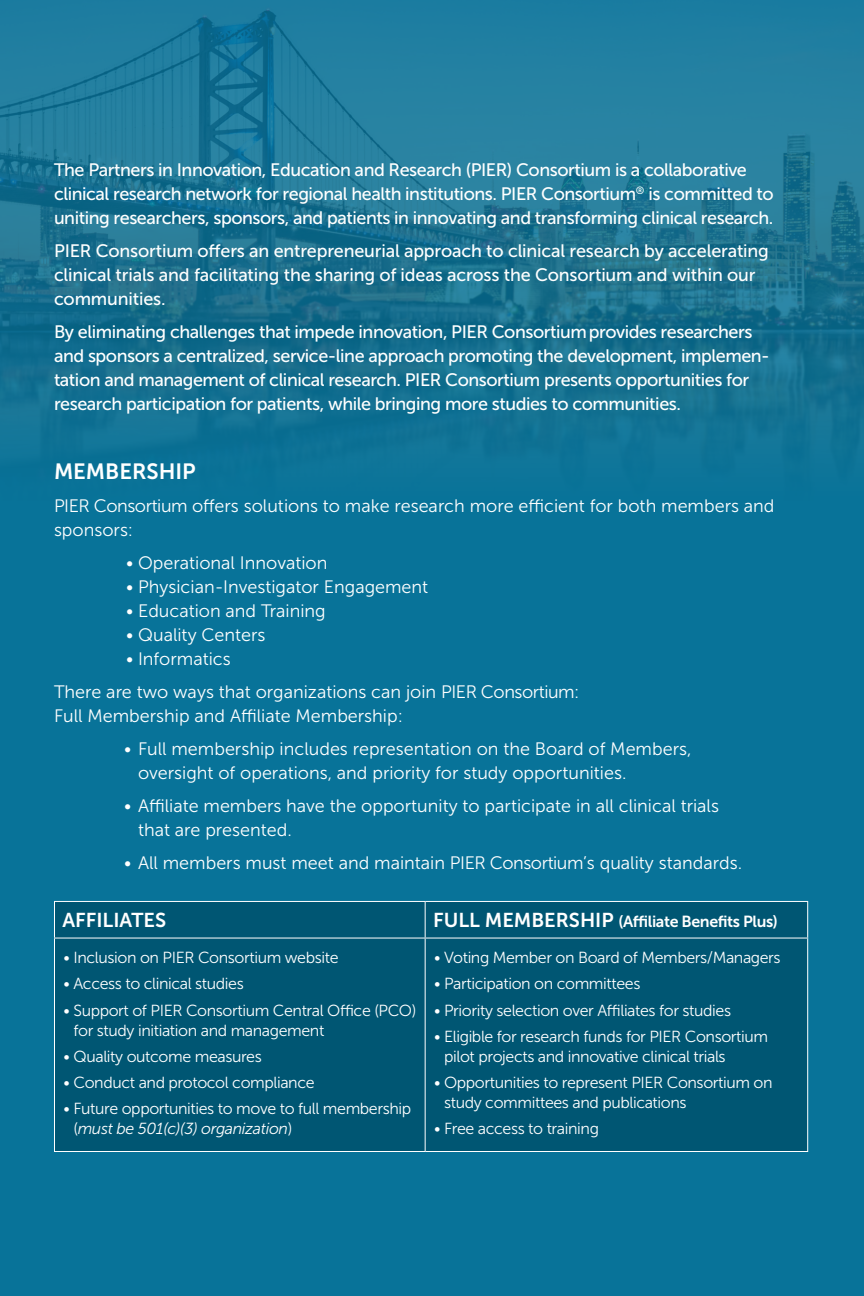
<style>
.page{position:relative;width:864px;height:1296px;background:#087399}
.page>*{position:absolute;margin:0;border:0;box-sizing:border-box;transform-origin:0 0}
.body{font:22px "Museo Sans 700";color:#fff}
.t1{font:20px "Museo Sans 700";color:#fff}
.body-2{font:18px/24px "Museo Sans 500";letter-spacing:-.025em;color:#fff}
.body-3{font:18px/24px "Museo Sans 300";color:#fff}
.t2{font:16px/20px "Museo Sans 300";letter-spacing:-.025em;color:#fff}
.t3{font:16px "Museo Sans 700";letter-spacing:-.025em;color:#fff}
.s1{font-size:20px}
.s2{font-style:italic}
</style>
<div class="page">
<img style="left:0;top:0;width:864px;height:449px">
<div style="left:55px;top:902px;width:752px;height:249px;background:#005673"></div>
<hr style="left:54px;top:901px;width:371px;height:1px;background:#fff">
<hr style="left:54px;top:902px;width:1px;height:36px;background:#fff">
<hr style="left:425px;top:901px;width:383px;height:1px;background:#fff">
<hr style="left:425px;top:902px;width:1px;height:36px;background:#fff">
<hr style="left:807px;top:902px;width:1px;height:36px;background:#fff">
<hr style="left:54px;top:938px;width:371px;height:1px;background:#fff">
<hr style="left:54px;top:939px;width:1px;height:212px;background:#fff">
<hr style="left:425px;top:938px;width:383px;height:1px;background:#fff">
<hr style="left:425px;top:939px;width:1px;height:212px;background:#fff">
<hr style="left:807px;top:939px;width:1px;height:212px;background:#fff">
<hr style="left:54px;top:1151px;width:371px;height:1px;background:#fff">
<hr style="left:425px;top:1151px;width:383px;height:1px;background:#fff">
<p class="body-2" style="left:54px;top:158px;width:721px">The Partners in Innovation, Education and Research (PIER) Consortium is a collaborative clinical research network for regional health institutions. PIER Consortium<sup>®</sup> is committed to uniting researchers, sponsors, and patients in innovating and transforming clinical research.</p>
<p class="body-2" style="left:54px;top:239px;width:716px">PIER Consortium offers an entrepreneurial approach to clinical research by accelerating clinical trials and facilitating the sharing of ideas across the Consortium and within our communities.</p>
<p class="body-2" style="left:54px;top:320px;width:717px">By eliminating challenges that impede innovation, PIER Consortiumprovides researchers and sponsors a centralized, service-line approach promoting the development, implemen&shy;tation and management of clinical research. PIER Consortium presents opportunities for research participation for patients, while bringing more studies to communities.</p>
<p class="body" style="left:54px;top:459px;width:143px">MEMBERSHIP</p>
<p class="body-3" style="left:54px;top:494px;width:722px">PIER Consortium offers solutions to make research more efficient for both members and sponsors:</p>
<p class="body-3" style="left:126px;top:551px;width:203px">• Operational Innovation</p>
<p class="body-3" style="left:126px;top:575px;width:304px">• Physician-Investigator Engagement</p>
<p class="body-3" style="left:126px;top:599px;width:201px">• Education and Training</p>
<p class="body-3" style="left:126px;top:623px;width:141px">• Quality Centers</p>
<p class="body-3" style="left:126px;top:647px;width:106px">• Informatics</p>
<p class="body-3" style="left:54px;top:680px;width:527px">There are two ways that organizations can join PIER Consortium:<br>Full Membership and Affiliate Membership:</p>
<p class="body-3" style="left:138px;top:737px;width:555px;text-indent:-14px">• Full membership includes representation on the Board of Members, oversight of operations, and priority for study opportunities.</p>
<p class="body-3" style="left:138px;top:794px;width:583px;text-indent:-14px">• Affiliate members have the opportunity to participate in all clinical trials that are presented.</p>
<p class="body-3" style="left:124px;top:851px;width:620px">• All members must meet and maintain PIER Consortium’s quality standards.</p>
<p class="t1" style="left:62px;top:909px;width:105px">AFFILIATES</p>
<p class="t3" style="left:433px;top:913px;width:346px"><span class="s1">FULL MEMBERSHIP</span> (Affiliate Benefits Plus)</p>
<p class="t2" style="left:64px;top:948px;width:277px">• Inclusion on PIER Consortium website</p>
<p class="t2" style="left:64px;top:974px;width:182px">• Access to clinical studies</p>
<p class="t2" style="left:74px;top:1000px;width:344px;text-indent:-10px">• Support of PIER Consortium Central Office (PCO) for study initiation and management</p>
<p class="t2" style="left:64px;top:1046px;width:200px">• Quality outcome measures</p>
<p class="t2" style="left:64px;top:1072px;width:253px">• Conduct and protocol compliance</p>
<p class="t2" style="left:74px;top:1099px;width:339px;text-indent:-10px">• Future opportunities to move to full membership (<span class="s2">must be 501(c)(3) organization</span>)</p>
<p class="t2" style="left:434px;top:948px;width:348px">• Voting Member on Board of Members/Managers</p>
<p class="t2" style="left:434px;top:974px;width:208px">• Participation on committees</p>
<p class="t2" style="left:434px;top:1000px;width:298px">• Priority selection over Affiliates for studies</p>
<p class="t2" style="left:444px;top:1026px;width:326px;text-indent:-10px">• Eligible for research funds for PIER Consortium pilot projects and innovative clinical trials</p>
<p class="t2" style="left:444px;top:1072px;width:330px;text-indent:-10px">• Opportunities to represent PIER Consortium on study committees and publications</p>
<p class="t2" style="left:434px;top:1119px;width:166px">• Free access to training</p>
</div>
